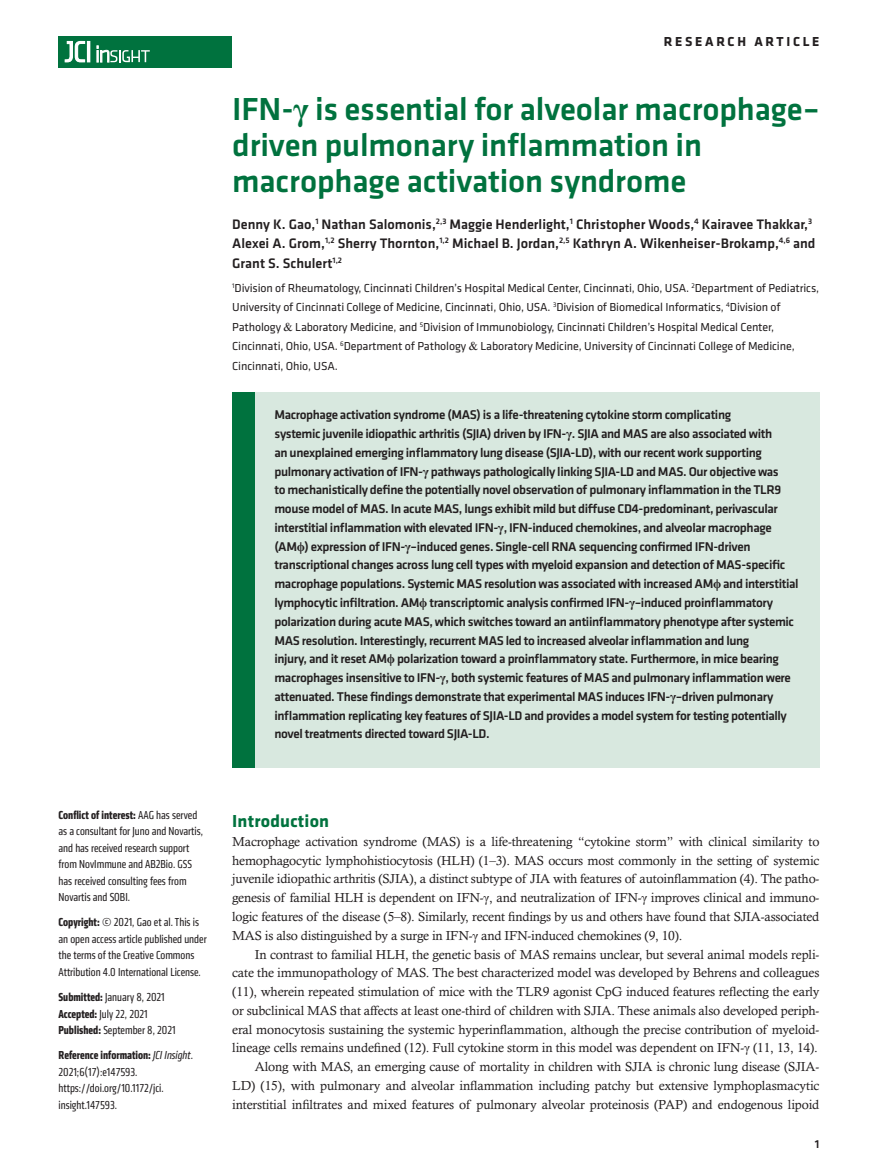
<style>
.page{position:relative;width:878px;height:1175px;background:#fff}
.page>*{position:absolute;margin:0;border:0;box-sizing:border-box;transform-origin:0 0}
.t1{font:500 33px/36px "Klavika Basic";letter-spacing:-.005em;color:#00723e}
.t2{font:700 18px "Klavika";letter-spacing:.01em;color:#00723e}
.t3{font:500 14.25px/19.5px "Klavika Basic";color:#231f20}
.t4{font:700 13.5px "Klavika Basic";letter-spacing:.2em;color:#231f20}
.t5{font:500 13.2px/18.8px "Klavika Basic";letter-spacing:-.03em;color:#231f20}
.t6{font:13.2px/18.8px "Calisto MT Std";letter-spacing:-.01em;color:#231f20;text-align:justify}
.t7{font:condensed 12px/16.5px "Klavika";color:#231f20}
.t8{font:12px/19.5px "Klavika";letter-spacing:-.01em;color:#231f20}
.t9{font:500 12px "Klavika Basic";color:#231f20}
.s1{font-family:"Times New Roman";font-weight:700}
.s2{font-family:"Times New Roman"}
.s3{font-weight:700}
.s4{font-style:italic}
</style>
<div class="page">
<div style="left:59px;top:36px;width:173px;height:31px;background:#00723e"></div>
<hr style="left:87px;top:41px;width:3px;height:21px;background:#fff">
<svg style="left:64px;top:41px;width:21px;height:22px"></svg>
<svg style="left:97px;top:46px;width:53px;height:16px"></svg>
<div style="left:232px;top:392px;width:587px;height:376px;background:#d8e8df"></div>
<div style="left:232px;top:392px;width:22px;height:376px;background:#00723e"></div>
<p class="t4" style="left:663px;top:32px;width:157px">RESEARCH ARTICLE</p>
<h1 class="t1" style="left:232px;top:91px;width:589px">IFN-<span class="s1">γ</span> is essential for alveolar macrophage– driven pulmonary inflammation in macrophage activation syndrome</h1>
<p class="t3" style="left:232px;top:214px;width:584px">Denny K. Gao,<sup>1</sup> Nathan Salomonis,<sup>2,3</sup> Maggie Henderlight,<sup>1</sup> Christopher Woods,<sup>4</sup> Kairavee Thakkar,<sup>3<br></sup>Alexei A. Grom,<sup>1,2</sup> Sherry Thornton,<sup>1,2</sup> Michael B. Jordan,<sup>2,5</sup> Kathryn A. Wikenheiser-Brokamp,<sup>4,6</sup> and<br>Grant S. Schulert<sup>1,2</sup></p>
<p class="t8" style="left:232px;top:277px;width:588px"><sup>1</sup>Division of Rheumatology, Cincinnati Children’s Hospital Medical Center, Cincinnati, Ohio, USA. <sup>2</sup>Department of Pediatrics, University of Cincinnati College of Medicine, Cincinnati, Ohio, USA. <sup>3</sup>Division of Biomedical Informatics, <sup>4</sup>Division of Pathology <span class="s2">&amp;</span> Laboratory Medicine, and <sup>5</sup>Division of Immunobiology, Cincinnati Children’s Hospital Medical Center, Cincinnati, Ohio, USA. <sup>6</sup>Department of Pathology <span class="s2">&amp;</span> Laboratory Medicine, University of Cincinnati College of Medicine, Cincinnati, Ohio, USA.</p>
<p class="t5" style="left:274px;top:405px;width:525px">Macrophage activation syndrome (MAS) is a life-threatening cytokine storm complicating<br>systemic juvenile idiopathic arthritis (SJIA) driven by IFN-<span class="s1">γ</span>. SJIA and MAS are also associated with<br>an unexplained emerging inflammatory lung disease (SJIA-LD), with our recent work supporting pulmonary activation of IFN-<span class="s1">γ</span> pathways pathologically linking SJIA-LD and MAS. Our objective was<br>to mechanistically define the potentially novel observation of pulmonary inflammation in the TLR9 mouse model of MAS. In acute MAS, lungs exhibit mild but diffuse CD4-predominant, perivascular interstitial inflammation with elevated IFN-<span class="s1">γ</span>, IFN-induced chemokines, and alveolar macrophage (AM<span class="s1">ϕ</span>) expression of IFN-<span class="s1">γ</span>–induced genes. Single-cell RNA sequencing confirmed IFN-driven transcriptional changes across lung cell types with myeloid expansion and detection of MAS-specific macrophage populations. Systemic MAS resolution was associated with increased AM<span class="s1">ϕ</span> and interstitial lymphocytic infiltration. AM<span class="s1">ϕ</span> transcriptomic analysis confirmed IFN-<span class="s1">γ</span>–induced proinflammatory polarization during acute MAS, which switches toward an antiinflammatory phenotype after systemic MAS resolution. Interestingly, recurrent MAS led to increased alveolar inflammation and lung<br>injury, and it reset AM<span class="s1">ϕ</span> polarization toward a proinflammatory state. Furthermore, in mice bearing macrophages insensitive to IFN-<span class="s1">γ</span>, both systemic features of MAS and pulmonary inflammation were attenuated. These findings demonstrate that experimental MAS induces IFN-<span class="s1">γ</span>–driven pulmonary inflammation replicating key features of SJIA-LD and provides a model system for testing potentially novel treatments directed toward SJIA-LD.</p>
<p class="t7" style="left:59px;top:806px;width:146px"><span class="s3">Conflict of interest:</span> AAG has served as a consultant for Juno and Novartis, and has received research support from NovImmune and AB2Bio. GSS has received consulting fees from<br>Novartis and SOBI.</p>
<p class="t7" style="left:59px;top:914px;width:150px"><span class="s3">Copyright:</span> © 2021, Gao et al. This is an open access article published under the terms of the Creative Commons Attribution 4.0 International License.</p>
<p class="t7" style="left:59px;top:988px;width:119px"><span class="s3">Submitted:</span> January 8, 2021<br><span class="s3">Accepted:</span> July 22, 2021<br><span class="s3">Published:</span> September 8, 2021</p>
<p class="t7" style="left:59px;top:1046px;width:136px"><span class="s3">Reference information:</span> <span class="s4">JCI Insight</span>.<br>2021;6(17):e147593. https://doi.org/10.1172/jci. insight.147593.</p>
<h2 class="t2" style="left:232px;top:808px;width:98px">Introduction</h2>
<p class="t6" style="left:232px;top:832px;width:588px">Macrophage activation syndrome (MAS) is a life-threatening “cytokine storm” with clinical similarity to hemophagocytic lymphohistiocytosis (HLH) (1–3). MAS occurs most commonly in the setting of systemic juvenile idiopathic arthritis (SJIA), a distinct subtype of JIA with features of autoinflammation (4). The patho&shy;genesis of familial HLH is dependent on IFN-<span class="s2">γ</span>, and neutralization of IFN-<span class="s2">γ</span> improves clinical and immuno&shy;logic features of the disease (5–8). Similarly, recent findings by us and others have found that SJIA-associated MAS is also distinguished by a surge in IFN-<span class="s2">γ</span> and IFN-induced chemokines (9, 10).</p>
<p class="t6" style="left:232px;top:944px;width:588px;text-align:right">In contrast to familial HLH, the genetic basis of MAS remains unclear, but several animal models repli&shy;cate the immunopathology of MAS. The best characterized model was developed by Behrens and colleagues (11), wherein repeated stimulation of mice with the TLR9 agonist CpG induced features reflecting the early or subclinical MAS that affects at least one-third of children with SJIA. These animals also developed periph&shy;eral monocytosis sustaining the systemic hyperinflammation, although the precise contribution of myeloid&shy;lineage cells remains undefined (12). Full cytokine storm in this model was dependent on IFN-<span class="s2">γ</span> (11, 13, 14).<br>Along with MAS, an emerging cause of mortality in children with SJIA is chronic lung disease (SJIA-LD) (15), with pulmonary and alveolar inflammation including patchy but extensive lymphoplasmacytic interstitial infiltrates and mixed features of pulmonary alveolar proteinosis (PAP) and endogenous lipoid</p>
<p class="t9" style="left:814px;top:1135px;width:6px">1</p>
</div>
